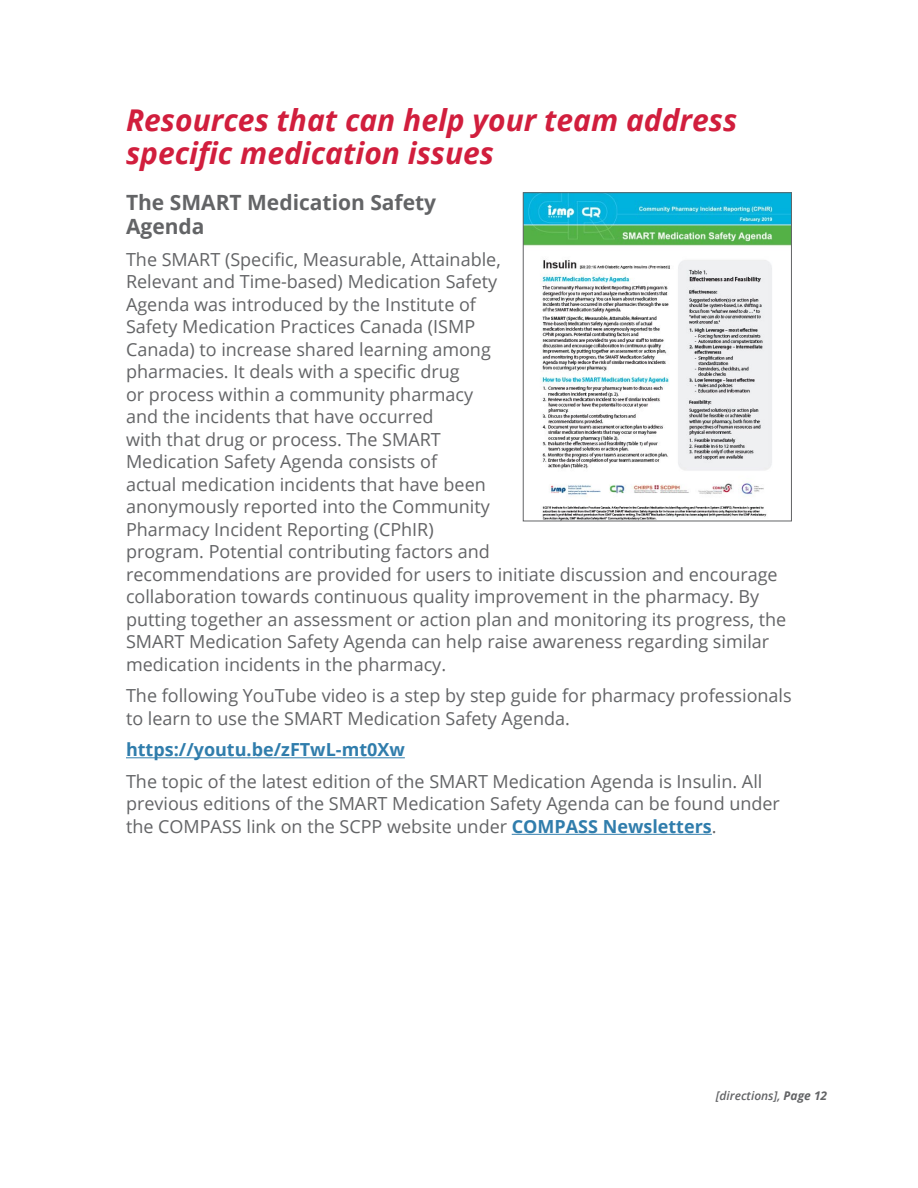
<style>
.page{position:relative;width:918px;height:1188px;background:#fff}
.page>*{position:absolute;margin:0;border:0;box-sizing:border-box;transform-origin:0 0}
.t1{font:italic 700 30px/33px "Open Sans";color:#d11e3d}
.t2{font:700 21px/24px "Open Sans";color:#636466}
.t3{font:18px/22.5px "Open Sans";color:#636466}
.t4{font:700 18px "Open Sans";color:#307dac}
.t5{font:italic 600 12px "Open Sans";color:#636466}
.s1{font-weight:700;color:#307dac}
.s2{font-weight:700}
</style>
<div class="page">
<hr style="left:126px;top:757px;width:279px;height:1px;background:#307dac">
<hr style="left:512px;top:834px;width:200px;height:1px;background:#307dac">
<img style="left:525px;top:194px;width:265px;height:325px">
<div style="left:523px;top:192px;width:269px;height:329px;border:1px solid #636466"></div>
<h1 class="t1" style="left:126px;top:103px;width:613px">Resources that can help your team address specific medication issues</h1>
<p class="t2" style="left:126px;top:190px;width:312px">The SMART Medication Safety<br>Agenda</p>
<p class="t3" style="left:126px;top:248px;width:662px">The SMART (Specific, Measurable, Attainable,<br>Relevant and Time-based) Medication Safety<br>Agenda was introduced by the Institute of<br>Safety Medication Practices Canada (ISMP<br>Canada) to increase shared learning among<br>pharmacies. It deals with a specific drug<br>or process within a community pharmacy<br>and the incidents that have occurred<br>with that drug or process. The SMART<br>Medication Safety Agenda consists of<br>actual medication incidents that have been<br>anonymously reported into the Community<br>Pharmacy Incident Reporting (CPhIR)<br>program. Potential contributing factors and<br>recommendations are provided for users to initiate discussion and encourage collaboration towards continuous quality improvement in the pharmacy. By putting together an assessment or action plan and monitoring its progress, the SMART Medication Safety Agenda can help raise awareness regarding similar medication incidents in the pharmacy.</p>
<p class="t3" style="left:126px;top:684px;width:667px">The following YouTube video is a step by step guide for pharmacy professionals to learn to use the SMART Medication Safety Agenda.</p>
<p class="t4" style="left:126px;top:737px;width:280px">https://youtu.be/zFTwL-mt0Xw</p>
<p class="t3" style="left:126px;top:770px;width:655px">The topic of the latest edition of the SMART Medication Agenda is Insulin. All previous editions of the SMART Medication Safety Agenda can be found under the COMPASS link on the SCPP website under <span class="s1">COMPASS Newsletters</span>.</p>
<p class="t5" style="left:716px;top:1087px;width:113px">[directions], <span class="s2">Page 12</span></p>
</div>
